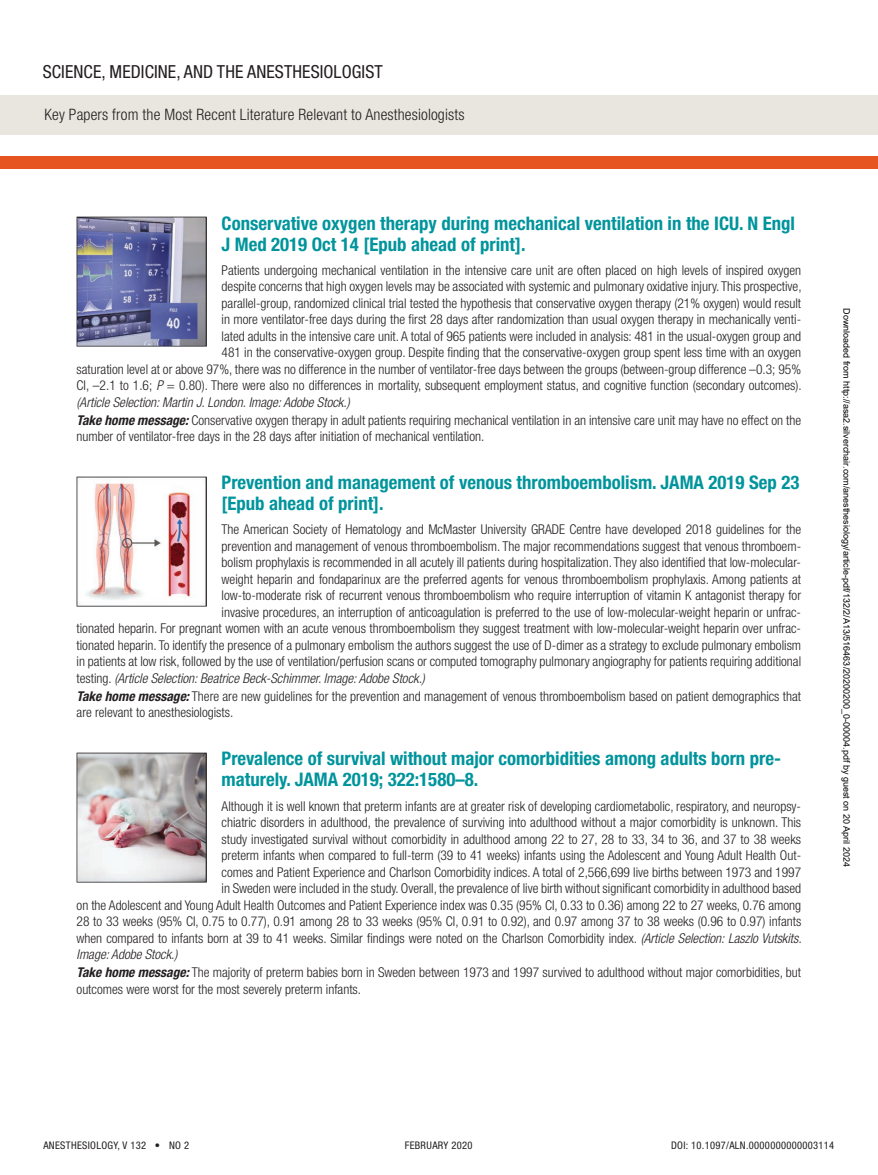
<style>
.page{position:relative;width:878px;height:1175px;background:#fff}
.page>*{position:absolute;margin:0;border:0;box-sizing:border-box;transform-origin:0 0}
.t1{font:700 condensed 18.75px/21px "Helvetica Neue LT Std";color:#00949c}
.t2{font:condensed 18px "Helvetica Neue LT Std";letter-spacing:.005em;color:#231f20}
.t3{font:300 condensed 15.75px "Helvetica Neue LT Std";letter-spacing:.01em;color:#231f20}
.t4{font:300 condensed 13.5px/16.5px "Helvetica Neue LT Std";color:#231f20}
.t5{font:italic 300 condensed 13.5px "Helvetica Neue LT Std";color:#231f20}
.t6{font:condensed 10.5px "Helvetica Neue LT Std";letter-spacing:.03em;color:#231f20}
.t7{font:9px "Arial";color:#000}
.s1{font-style:italic}
.s2{font-weight:700;font-style:italic}
.s3{font-style:normal}
</style>
<div class="page">
<div style="left:0;top:95px;width:878px;height:39px;background:#e9e6df"></div>
<div style="left:0;top:156px;width:878px;height:12px;background:#e6551f"></div>
<img style="left:77px;top:752px;width:130px;height:130px">
<img style="left:77px;top:476px;width:130px;height:130px">
<img style="left:77px;top:216px;width:130px;height:130px">
<h2 class="t2" style="left:43px;top:61px;width:341px">SCIENCE, MEDICINE, AND THE ANESTHESIOLOGIST</h2>
<p class="t3" style="left:44px;top:106px;width:421px">Key Papers from the Most Recent Literature Relevant to Anesthesiologists</p>
<h1 class="t1" style="left:222px;top:212px;width:575px">Conservative oxygen therapy during mechanical ventilation in the ICU. N Engl<br>J Med 2019 Oct 14 [Epub ahead of print].</h1>
<p class="t4" style="left:222px;top:262px;width:581px">Patients undergoing mechanical ventilation in the intensive care unit are often placed on high levels of inspired oxygen</p>
<p class="t4" style="left:222px;top:278px;width:581px">despite concerns that high oxygen levels may be associated with systemic and pulmonary oxidative injury. This prospective,</p>
<p class="t4" style="left:222px;top:295px;width:581px">parallel-group, randomized clinical trial tested the hypothesis that conservative oxygen therapy (21% oxygen) would result</p>
<p class="t4" style="left:222px;top:311px;width:581px">in more ventilator-free days during the first 28 days after randomization than usual oxygen therapy in mechanically venti-</p>
<p class="t4" style="left:222px;top:328px;width:581px">lated adults in the intensive care unit. A total of 965 patients were included in analysis: 481 in the usual-oxygen group and</p>
<p class="t4" style="left:222px;top:344px;width:581px">481 in the conservative-oxygen group. Despite finding that the conservative-oxygen group spent less time with an oxygen</p>
<p class="t4" style="left:77px;top:361px;width:726px">saturation level at or above 97%, there was no difference in the number of ventilator-free days between the groups (between-group difference –0.3; 95%</p>
<p class="t4" style="left:77px;top:377px;width:726px">CI, –2.1 to 1.6; <span class="s1">P</span> = 0.80). There were also no differences in mortality, subsequent employment status, and cognitive function (secondary outcomes).</p>
<p class="t5" style="left:77px;top:394px;width:274px">(Article Selection: Martin J. London. Image: Adobe Stock.)</p>
<p class="t4" style="left:77px;top:411px;width:726px"><span class="s2">Take home message:</span> Conservative oxygen therapy in adult patients requiring mechanical ventilation in an intensive care unit may have no effect on the number of ventilator-free days in the 28 days after initiation of mechanical ventilation.</p>
<h1 class="t1" style="left:222px;top:472px;width:579px">Prevention and management of venous thromboembolism. JAMA 2019 Sep 23 [Epub ahead of print].</h1>
<p class="t4" style="left:222px;top:521px;width:581px">The American Society of Hematology and McMaster University GRADE Centre have developed 2018 guidelines for the</p>
<p class="t4" style="left:222px;top:538px;width:581px">prevention and management of venous thromboembolism. The major recommendations suggest that venous thromboem-</p>
<p class="t4" style="left:222px;top:554px;width:581px">bolism prophylaxis is recommended in all acutely ill patients during hospitalization. They also identified that low-molecular-</p>
<p class="t4" style="left:222px;top:571px;width:581px">weight heparin and fondaparinux are the preferred agents for venous thromboembolism prophylaxis. Among patients at</p>
<p class="t4" style="left:222px;top:587px;width:581px">low-to-moderate risk of recurrent venous thromboembolism who require interruption of vitamin K antagonist therapy for</p>
<p class="t4" style="left:222px;top:604px;width:581px">invasive procedures, an interruption of anticoagulation is preferred to the use of low-molecular-weight heparin or unfrac-</p>
<p class="t4" style="left:77px;top:620px;width:726px">tionated heparin. For pregnant women with an acute venous thromboembolism they suggest treatment with low-molecular-weight heparin over unfrac-</p>
<p class="t4" style="left:77px;top:637px;width:726px">tionated heparin. To identify the presence of a pulmonary embolism the authors suggest the use of D-dimer as a strategy to exclude pulmonary embolism</p>
<p class="t4" style="left:77px;top:653px;width:726px">in patients at low risk, followed by the use of ventilation/perfusion scans or computed tomography pulmonary angiography for patients requiring additional</p>
<p class="t5" style="left:77px;top:670px;width:350px"><span class="s3">testing.</span> (Article Selection: Beatrice Beck-Schimmer. Image: Adobe Stock.)</p>
<p class="t4" style="left:77px;top:687px;width:726px"><span class="s2">Take home message:</span> There are new guidelines for the prevention and management of venous thromboembolism based on patient demographics that are relevant to anesthesiologists.</p>
<h1 class="t1" style="left:222px;top:748px;width:561px">Prevalence of survival without major comorbidities among adults born pre&shy;maturely. JAMA 2019; 322:1580–8.</h1>
<p class="t4" style="left:222px;top:797px;width:581px">Although it is well known that preterm infants are at greater risk of developing cardiometabolic, respiratory, and neuropsy-</p>
<p class="t4" style="left:222px;top:814px;width:581px">chiatric disorders in adulthood, the prevalence of surviving into adulthood without a major comorbidity is unknown. This</p>
<p class="t4" style="left:222px;top:830px;width:581px">study investigated survival without comorbidity in adulthood among 22 to 27, 28 to 33, 34 to 36, and 37 to 38 weeks</p>
<p class="t4" style="left:222px;top:847px;width:581px">preterm infants when compared to full-term (39 to 41 weeks) infants using the Adolescent and Young Adult Health Out-</p>
<p class="t4" style="left:222px;top:863px;width:581px">comes and Patient Experience and Charlson Comorbidity indices. A total of 2,566,699 live births between 1973 and 1997</p>
<p class="t4" style="left:222px;top:880px;width:581px">in Sweden were included in the study. Overall, the prevalence of live birth without significant comorbidity in adulthood based</p>
<p class="t4" style="left:77px;top:896px;width:726px">on the Adolescent and Young Adult Health Outcomes and Patient Experience index was 0.35 (95% CI, 0.33 to 0.36) among 22 to 27 weeks, 0.76 among</p>
<p class="t4" style="left:77px;top:913px;width:726px">28 to 33 weeks (95% CI, 0.75 to 0.77), 0.91 among 28 to 33 weeks (95% CI, 0.91 to 0.92), and 0.97 among 37 to 38 weeks (0.96 to 0.97) infants</p>
<p class="t4" style="left:77px;top:929px;width:726px">when compared to infants born at 39 to 41 weeks. Similar findings were noted on the Charlson Comorbidity index. <span class="s1">(Article Selection: Laszlo Vutskits.</span></p>
<p class="t5" style="left:77px;top:946px;width:102px">Image: Adobe Stock.)</p>
<p class="t4" style="left:77px;top:963px;width:726px"><span class="s2">Take home message:</span> The majority of preterm babies born in Sweden between 1973 and 1997 survived to adulthood without major comorbidities, but outcomes were worst for the most severely preterm infants.</p>
<p class="t7" style="left:850px;top:308px;width:560px;rotate:90deg">Downloaded from http://asa2.silverchair.com/anesthesiology/article-pdf/132/2/A13/516463/20200200_0-00004.pdf by guest on 20 April 2024</p>
<p class="t6" style="left:43px;top:1139px;width:147px">ANESTHESIOLOGY, V 132 • NO 2</p>
<p class="t6" style="left:405px;top:1139px;width:69px">FEBRUARY 2020</p>
<p class="t6" style="left:671px;top:1139px;width:165px">DOI: 10.1097/ALN.0000000000003114</p>
</div>
